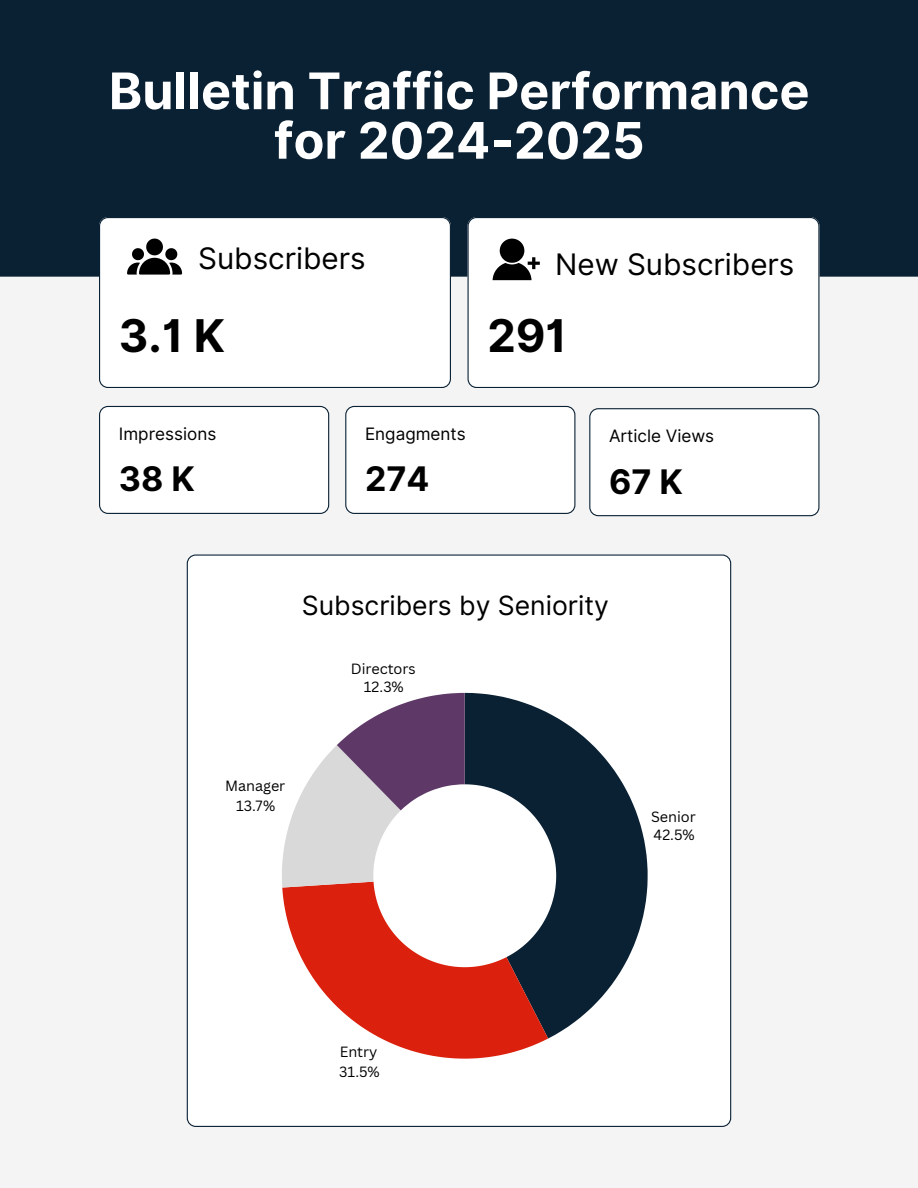
<style>
.page{position:relative;width:918px;height:1188px;background:#f4f4f4}
.page>*{position:absolute;margin:0;border:0;box-sizing:border-box;transform-origin:0 0}
.t1{font:700 50.4px/49.5px "Inter";color:#fff;text-align:center}
.t2{font:700 45.15px "Inter";color:#000}
.t3{font:700 33.9px "Inter";color:#000}
.t4{font:29.7px "Inter";color:#000}
.t5{font:26.55px "Inter";color:#000}
.t6{font:17.1px "Inter";color:#000}
.t7{font:14.4px/17.4px "Canva Sans";color:#000}
</style>
<div class="page">
<div style="left:0;top:0;width:918px;height:277px;background:#0a2134"></div>
<div style="left:99px;top:217px;width:352px;height:171px;background:#fff"></div>
<div style="left:187px;top:554px;width:544px;height:573px;background:#fff"></div>
<div style="left:99px;top:406px;width:230px;height:108px;background:#fff"></div>
<div style="left:345px;top:406px;width:230px;height:108px;background:#fff"></div>
<div style="left:468px;top:217px;width:351px;height:171px;background:#fff"></div>
<svg style="left:465px;top:693px;width:183px;height:346px;fill:#0a2134"></svg>
<svg style="left:282px;top:882px;width:266px;height:177px;fill:#db210d"></svg>
<svg style="left:282px;top:693px;width:183px;height:195px"></svg>
<svg style="left:127px;top:239px;width:55px;height:36px"></svg>
<svg style="left:493px;top:239px;width:47px;height:41px"></svg>
<div style="left:589px;top:408px;width:230px;height:108px;background:#fff"></div>
<h1 class="t1" style="left:109px;top:66px;width:702px">Bulletin Traffic Performance for 2024-2025</h1>
<p class="t4" style="left:198px;top:240px;width:169px">Subscribers</p>
<h3 class="t2" style="left:119px;top:309px;width:108px">3.1 K</h3>
<h6 class="t4" style="left:555px;top:246px;width:241px">New Subscribers</h6>
<p class="t2" style="left:487px;top:309px;width:81px">291</p>
<h2 class="t6" style="left:119px;top:424px;width:99px">Impressions</h2>
<p class="t6" style="left:365px;top:424px;width:102px">Engagments</p>
<p class="t3" style="left:119px;top:459px;width:77px">38 K</p>
<h4 class="t3" style="left:365px;top:459px;width:66px">274</h4>
<h5 class="t6" style="left:609px;top:426px;width:107px">Article Views</h5>
<p class="t3" style="left:609px;top:461px;width:75px">67 K</p>
<h6 class="t5" style="left:302px;top:590px;width:308px">Subscribers by Seniority</h6>
<p class="t7" style="left:225px;top:775px;width:62px;line-height:20.5px;text-align:center">Manager<br>13.7%</p>
<p class="t7" style="left:351px;top:660px;width:66px;text-align:center">Directors<br>12.3%</p>
<p class="t7" style="left:339px;top:1041px;width:42px;line-height:20.5px">Entry<br>31.5%</p>
<p class="t7" style="left:651px;top:808px;width:46px">Senior<br>42.5%</p>
</div>
